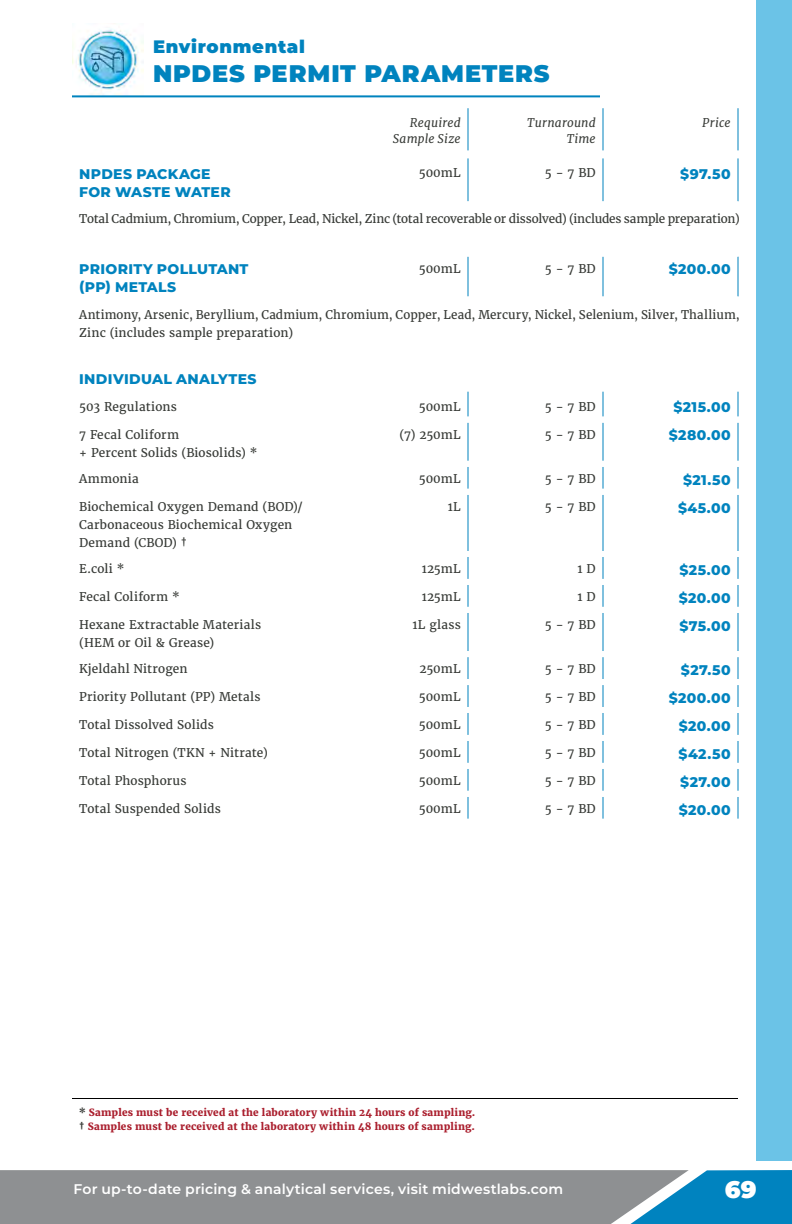
<style>
.page{position:relative;width:792px;height:1224px;background:#fff}
.page>*{position:absolute;margin:0;border:0;box-sizing:border-box;transform-origin:0 0}
.t1{font:900 24px "Montserrat";letter-spacing:.035em;color:#0083be}
.t2{font:900 24px "Montserrat";color:#fff}
.t3{font:900 18px "Montserrat";letter-spacing:.04em;color:#0083be}
.t4{font:800 14px/18px "Montserrat";letter-spacing:.025em;color:#0083be}
.t5{font:600 14px "Montserrat";letter-spacing:.01em;color:#fff}
.t6{font:12px/18px "Merriweather";letter-spacing:.005em;color:#373a36}
.t7{font:12px "Merriweather";letter-spacing:-.015em;color:#373a36}
.t8{font:italic 12px/16px "Merriweather";letter-spacing:.015em;color:#373a36;text-align:right}
.t9{font:800 10px/14px "Merriweather";letter-spacing:.015em;color:#aa1f2e}
.s1{color:#373a36}
</style>
<div class="page">
<svg style="left:0;top:1170px;width:792px;height:54px;background:#7b909b"></svg>
<div style="left:756px;top:0;width:36px;height:1161px;background:#6bc3e7"></div>
<hr style="left:468px;top:108px;width:1px;height:42px;background:#0083be">
<hr style="left:602px;top:108px;width:2px;height:42px;background:#0083be">
<hr style="left:738px;top:108px;width:1px;height:42px;background:#0083be">
<hr style="left:468px;top:158px;width:1px;height:43px;background:#0083be">
<hr style="left:602px;top:158px;width:2px;height:43px;background:#0083be">
<hr style="left:738px;top:158px;width:1px;height:43px;background:#0083be">
<hr style="left:468px;top:257px;width:1px;height:40px;background:#0083be">
<hr style="left:602px;top:257px;width:2px;height:40px;background:#0083be">
<hr style="left:738px;top:257px;width:1px;height:40px;background:#0083be">
<svg style="left:468px;top:392px;width:1px;height:25px"></svg>
<hr style="left:602px;top:392px;width:2px;height:25px;background:#0083be">
<svg style="left:738px;top:392px;width:1px;height:25px"></svg>
<hr style="left:468px;top:423px;width:1px;height:38px;background:#0083be">
<hr style="left:602px;top:423px;width:2px;height:38px;background:#0083be">
<hr style="left:738px;top:423px;width:1px;height:38px;background:#0083be">
<svg style="left:468px;top:467px;width:1px;height:22px"></svg>
<hr style="left:602px;top:467px;width:2px;height:22px;background:#0083be">
<svg style="left:738px;top:467px;width:1px;height:22px"></svg>
<hr style="left:468px;top:495px;width:1px;height:56px;background:#0083be">
<hr style="left:602px;top:495px;width:2px;height:56px;background:#0083be">
<hr style="left:738px;top:495px;width:1px;height:56px;background:#0083be">
<svg style="left:468px;top:557px;width:1px;height:22px"></svg>
<hr style="left:602px;top:557px;width:2px;height:22px;background:#0083be">
<svg style="left:738px;top:557px;width:1px;height:22px"></svg>
<svg style="left:468px;top:585px;width:1px;height:22px"></svg>
<hr style="left:602px;top:585px;width:2px;height:22px;background:#0083be">
<svg style="left:738px;top:585px;width:1px;height:22px"></svg>
<hr style="left:468px;top:613px;width:1px;height:38px;background:#0083be">
<hr style="left:602px;top:613px;width:2px;height:38px;background:#0083be">
<hr style="left:738px;top:613px;width:1px;height:38px;background:#0083be">
<svg style="left:468px;top:657px;width:1px;height:22px"></svg>
<hr style="left:602px;top:657px;width:2px;height:22px;background:#0083be">
<svg style="left:738px;top:657px;width:1px;height:22px"></svg>
<svg style="left:468px;top:685px;width:1px;height:22px"></svg>
<hr style="left:602px;top:685px;width:2px;height:22px;background:#0083be">
<svg style="left:738px;top:685px;width:1px;height:22px"></svg>
<svg style="left:468px;top:713px;width:1px;height:22px"></svg>
<hr style="left:602px;top:713px;width:2px;height:22px;background:#0083be">
<svg style="left:738px;top:713px;width:1px;height:22px"></svg>
<svg style="left:468px;top:741px;width:1px;height:22px"></svg>
<hr style="left:602px;top:741px;width:2px;height:22px;background:#0083be">
<svg style="left:738px;top:741px;width:1px;height:22px"></svg>
<svg style="left:468px;top:769px;width:1px;height:22px"></svg>
<hr style="left:602px;top:769px;width:2px;height:22px;background:#0083be">
<svg style="left:738px;top:769px;width:1px;height:22px"></svg>
<svg style="left:468px;top:797px;width:1px;height:22px"></svg>
<hr style="left:602px;top:797px;width:2px;height:22px;background:#0083be">
<svg style="left:738px;top:797px;width:1px;height:22px"></svg>
<hr style="left:72px;top:1098px;width:666px;height:1px;background:#000">
<img style="left:72px;top:28px;width:72px;height:67px">
<hr style="left:72px;top:95px;width:528px;height:2px;background:#0083be">
<h2 class="t3" style="left:153px;top:34px;width:153px">Environmental</h2>
<h1 class="t1" style="left:153px;top:56px;width:398px">NPDES PERMIT PARAMETERS</h1>
<p class="t8" style="left:393px;top:115px;width:69px">Required<br>Sample Size</p>
<p class="t8" style="left:527px;top:115px;width:70px">Turnaround<br>Time</p>
<p class="t8" style="left:702px;top:115px;width:30px">Price</p>
<p class="t4" style="left:79px;top:164px;width:153px">NPDES PACKAGE<br>FOR WASTE WATER</p>
<p class="t6" style="left:419px;top:164px;width:44px">500mL</p>
<p class="t6" style="left:545px;top:164px;width:52px">5 - 7 BD</p>
<p class="t4" style="left:680px;top:164px;width:52px">$97.50</p>
<p class="t7" style="left:79px;top:212px;width:662px">Total Cadmium, Chromium, Copper, Lead, Nickel, Zinc (total recoverable or dissolved) (includes sample preparation)</p>
<p class="t4" style="left:79px;top:260px;width:171px">PRIORITY POLLUTANT (PP) METALS</p>
<p class="t6" style="left:419px;top:259px;width:44px">500mL</p>
<p class="t6" style="left:545px;top:259px;width:52px">5 - 7 BD</p>
<p class="t4" style="left:669px;top:260px;width:64px">$200.00</p>
<p class="t6" style="left:79px;top:305px;width:662px">Antimony, Arsenic, Beryllium, Cadmium, Chromium, Copper, Lead, Mercury, Nickel, Selenium, Silver, Thallium,<br>Zinc (includes sample preparation)</p>
<p class="t4" style="left:79px;top:370px;width:179px">INDIVIDUAL ANALYTES</p>
<p class="t6" style="left:79px;top:397px;width:99px">503 Regulations</p>
<p class="t6" style="left:419px;top:397px;width:44px">500mL</p>
<p class="t6" style="left:545px;top:397px;width:52px">5 - 7 BD</p>
<p class="t4" style="left:673px;top:398px;width:59px">$215.00</p>
<p class="t6" style="left:79px;top:425px;width:180px">7 Fecal Coliform<br>+ Percent Solids (Biosolids) *</p>
<p class="t6" style="left:400px;top:425px;width:63px">(7) 250mL</p>
<p class="t6" style="left:545px;top:425px;width:52px">5 - 7 BD</p>
<p class="t4" style="left:669px;top:426px;width:63px">$280.00</p>
<p class="t6" style="left:79px;top:470px;width:61px">Ammonia</p>
<p class="t6" style="left:419px;top:470px;width:44px">500mL</p>
<p class="t6" style="left:545px;top:470px;width:52px">5 - 7 BD</p>
<p class="t4" style="left:683px;top:470px;width:49px">$21.50</p>
<p class="t6" style="left:79px;top:498px;width:225px">Biochemical Oxygen Demand (BOD)/<br>Carbonaceous Biochemical Oxygen<br>Demand (CBOD) †</p>
<p class="t6" style="left:448px;top:498px;width:14px">1L</p>
<p class="t6" style="left:545px;top:498px;width:52px">5 - 7 BD</p>
<p class="t4" style="left:678px;top:498px;width:54px">$45.00</p>
<p class="t6" style="left:79px;top:560px;width:47px">E.coli *</p>
<p class="t6" style="left:422px;top:560px;width:41px">125mL</p>
<p class="t6" style="left:578px;top:560px;width:20px">1 D</p>
<p class="t4" style="left:679px;top:560px;width:53px">$25.00</p>
<p class="t6" style="left:79px;top:588px;width:102px">Fecal Coliform *</p>
<p class="t6" style="left:422px;top:588px;width:41px">125mL</p>
<p class="t6" style="left:578px;top:588px;width:20px">1 D</p>
<p class="t4" style="left:679px;top:588px;width:54px">$20.00</p>
<p class="t6" style="left:79px;top:616px;width:184px">Hexane Extractable Materials (HEM or Oil &amp; Grease)</p>
<p class="t6" style="left:413px;top:616px;width:50px">1L glass</p>
<p class="t6" style="left:545px;top:616px;width:52px">5 - 7 BD</p>
<p class="t4" style="left:680px;top:616px;width:53px">$75.00</p>
<p class="t6" style="left:79px;top:660px;width:110px">Kjeldahl Nitrogen</p>
<p class="t6" style="left:420px;top:660px;width:43px">250mL</p>
<p class="t6" style="left:545px;top:660px;width:52px">5 - 7 BD</p>
<p class="t4" style="left:681px;top:660px;width:51px">$27.50</p>
<p class="t6" style="left:79px;top:688px;width:183px">Priority Pollutant (PP) Metals</p>
<p class="t6" style="left:419px;top:688px;width:44px">500mL</p>
<p class="t6" style="left:545px;top:688px;width:52px">5 - 7 BD</p>
<p class="t4" style="left:669px;top:688px;width:64px">$200.00</p>
<p class="t6" style="left:79px;top:716px;width:136px">Total Dissolved Solids</p>
<p class="t6" style="left:419px;top:716px;width:44px">500mL</p>
<p class="t6" style="left:545px;top:716px;width:52px">5 - 7 BD</p>
<p class="t4" style="left:679px;top:716px;width:54px">$20.00</p>
<p class="t6" style="left:79px;top:744px;width:190px">Total Nitrogen (TKN + Nitrate)</p>
<p class="t6" style="left:419px;top:744px;width:44px">500mL</p>
<p class="t6" style="left:545px;top:744px;width:52px">5 - 7 BD</p>
<p class="t4" style="left:679px;top:744px;width:54px">$42.50</p>
<p class="t6" style="left:79px;top:772px;width:109px">Total Phosphorus</p>
<p class="t6" style="left:419px;top:772px;width:44px">500mL</p>
<p class="t6" style="left:545px;top:772px;width:52px">5 - 7 BD</p>
<p class="t4" style="left:680px;top:772px;width:52px">$27.00</p>
<p class="t6" style="left:79px;top:800px;width:143px">Total Suspended Solids</p>
<p class="t6" style="left:419px;top:800px;width:44px">500mL</p>
<p class="t6" style="left:545px;top:800px;width:52px">5 - 7 BD</p>
<p class="t4" style="left:679px;top:800px;width:54px">$20.00</p>
<p class="t9" style="left:79px;top:1105px;width:398px"><span class="s1">*</span> Samples must be received at the laboratory within 24 hours of sampling. <span class="s1">†</span> Samples must be received at the laboratory within 48 hours of sampling.</p>
<p class="t5" style="left:73px;top:1179px;width:491px">For up-to-date pricing &amp; analytical services, visit midwestlabs.com</p>
<h1 class="t2" style="left:725px;top:1171px;width:34px">69</h1>
</div>
